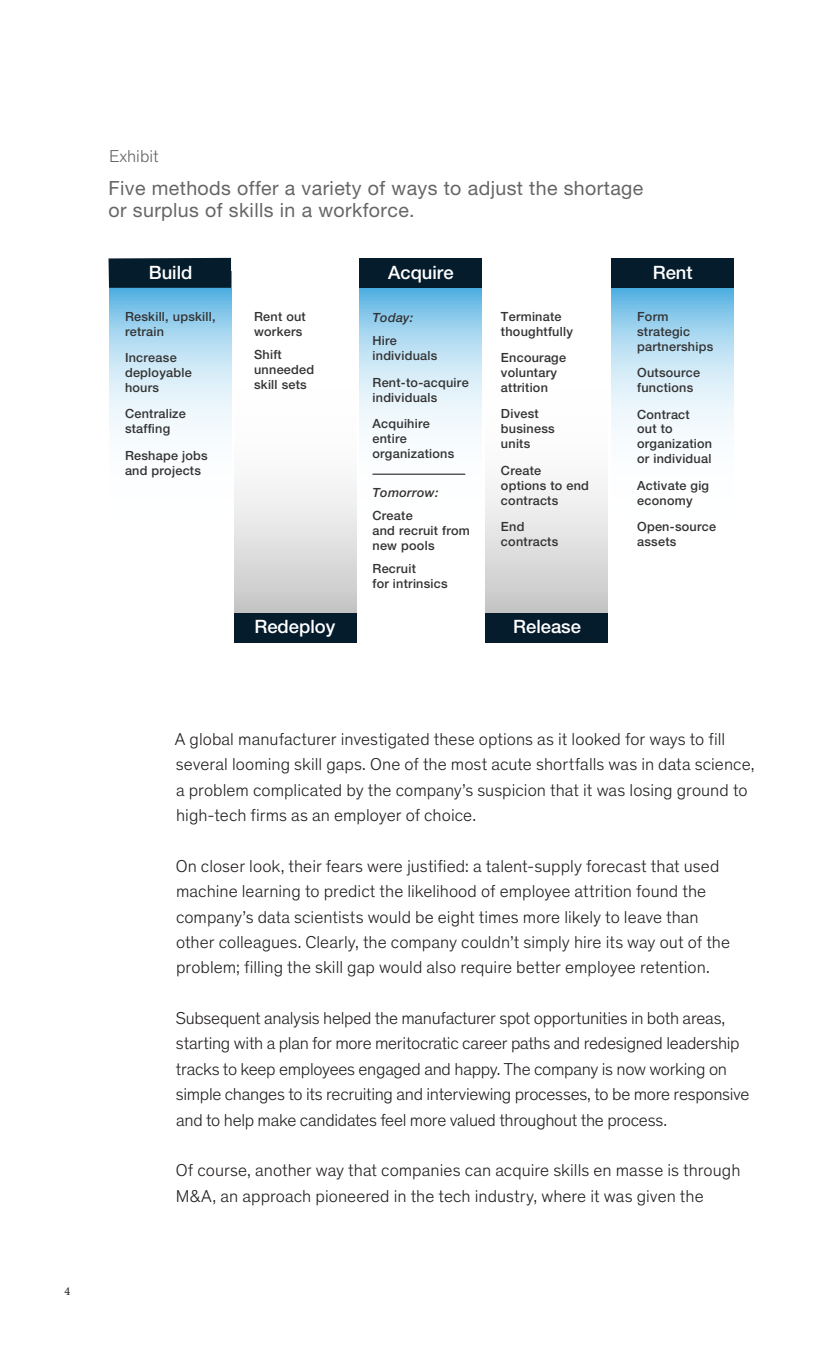
<style>
.page{position:relative;width:819px;height:1355px;background:#fff}
.page>*{position:absolute;margin:0;border:0;box-sizing:border-box;transform-origin:0 0}
.t1{font:19.6px/21.9px "Helvetica Neue LT Std";letter-spacing:.02em;color:#666}
.t2{font:500 18.38px "Helvetica Neue LT Std";color:#fff}
.Dek_smaller{font:300 17.5px/25.4px "Theinhardt";color:#231f20}
.t3{font:300 17.5px "Theinhardt";color:#636366}
.t4{font:13.83px "Helvetica Neue LT Std";color:#231f20}
.t5{font:500 12.6px/15px "Helvetica Neue LT Std";letter-spacing:.02em;color:#333}
.t6{font:italic 500 12.6px/23.4px "Helvetica Neue LT Std";letter-spacing:.02em;color:#333}
.Body{font:10.5px "Larish Mc Kinsey";color:#231f20}
.s1{font-style:normal}
</style>
<div class="page">
<svg style="left:235px;top:485px;width:122px;height:128px"></svg>
<svg style="left:486px;top:485px;width:122px;height:128px"></svg>
<div style="left:235px;top:613px;width:122px;height:30px;background:#051c2c"></div>
<svg style="left:109px;top:288px;width:122px;height:144px;background:#bbe0f3"></svg>
<svg style="left:360px;top:288px;width:122px;height:187px"></svg>
<svg style="left:612px;top:288px;width:122px;height:144px;background:#bbe0f3"></svg>
<div style="left:360px;top:258px;width:122px;height:30px;background:#051c2c"></div>
<div style="left:109px;top:258px;width:122px;height:30px;background:#051c2c"></div>
<div style="left:486px;top:613px;width:122px;height:30px;background:#051c2c"></div>
<div style="left:612px;top:258px;width:122px;height:30px;background:#051c2c"></div>
<hr style="left:373px;top:474px;width:92px;height:1px;background:#231f20">
<p class="Body" style="left:64px;top:1282px;width:7px">4</p>
<p class="t4" style="left:109px;top:141px;width:82px">Exhibit 1 of 1</p>
<p class="t1" style="left:109px;top:177px;width:536px">Five methods offer a variety of ways to adjust the shortage or surplus of skills in a workforce.</p>
<p class="t3" style="left:109px;top:143px;width:51px">Exhibit</p>
<p class="t2" style="left:149px;top:262px;width:45px">Build</p>
<p class="t2" style="left:388px;top:262px;width:67px">Acquire</p>
<p class="t2" style="left:653px;top:262px;width:41px">Rent</p>
<p class="t5" style="left:125px;top:308px;width:92px">Reskill, upskill, retrain</p>
<p class="t5" style="left:125px;top:350px;width:68px">Increase deployable hours</p>
<p class="t5" style="left:125px;top:406px;width:62px">Centralize staffing</p>
<p class="t5" style="left:125px;top:448px;width:84px">Reshape jobs and projects</p>
<p class="t5" style="left:254px;top:308px;width:53px">Rent out workers</p>
<p class="t5" style="left:254px;top:346px;width:62px">Shift unneeded skill sets</p>
<p class="t6" style="left:373px;top:306px;width:42px">Today:</p>
<p class="t5" style="left:373px;top:333px;width:66px">Hire individuals</p>
<p class="t5" style="left:373px;top:375px;width:98px">Rent-to-acquire individuals</p>
<p class="t5" style="left:373px;top:416px;width:83px">Acquihire entire organizations</p>
<p class="t6" style="left:373px;top:480px;width:68px">Tomorrow:<br><span class="s1">Create</span></p>
<p class="t5" style="left:373px;top:523px;width:99px">and recruit from new pools</p>
<p class="t5" style="left:373px;top:561px;width:77px">Recruit<br>for intrinsics</p>
<p class="t5" style="left:501px;top:308px;width:73px">Terminate thoughtfully</p>
<p class="t5" style="left:501px;top:350px;width:67px">Encourage voluntary attrition</p>
<p class="t5" style="left:501px;top:406px;width:55px">Divest business units</p>
<p class="t5" style="left:501px;top:463px;width:89px">Create options to end contracts</p>
<p class="t5" style="left:501px;top:519px;width:59px">End contracts</p>
<p class="t2" style="left:254px;top:616px;width:82px">Redeploy</p>
<p class="t2" style="left:513px;top:616px;width:69px">Release</p>
<p class="t5" style="left:637px;top:308px;width:78px">Form strategic partnerships</p>
<p class="t5" style="left:637px;top:365px;width:65px">Outsource functions</p>
<p class="t5" style="left:637px;top:406px;width:77px">Contract out to organization or individual</p>
<p class="t5" style="left:637px;top:478px;width:74px">Activate gig economy</p>
<p class="t5" style="left:637px;top:519px;width:81px">Open-source assets</p>
<p class="Dek_smaller" style="left:175px;top:725px;width:581px">A global manufacturer investigated these options as it looked for ways to fill several looming skill gaps. One of the most acute shortfalls was in data science, a problem complicated by the company’s suspicion that it was losing ground to high-tech firms as an employer of choice.</p>
<p class="Dek_smaller" style="left:176px;top:852px;width:556px">On closer look, their fears were justified: a talent-supply forecast that used machine learning to predict the likelihood of employee attrition found the company’s data scientists would be eight times more likely to leave than other colleagues. Clearly, the company couldn’t simply hire its way out of the problem; filling the skill gap would also require better employee retention.</p>
<p class="Dek_smaller" style="left:176px;top:1004px;width:575px">Subsequent analysis helped the manufacturer spot opportunities in both areas, starting with a plan for more meritocratic career paths and redesigned leadership tracks to keep employees engaged and happy. The company is now working on simple changes to its recruiting and interviewing processes, to be more responsive and to help make candidates feel more valued throughout the process.</p>
<p class="Dek_smaller" style="left:176px;top:1157px;width:566px">Of course, another way that companies can acquire skills en masse is through<br>M&amp;A, an approach pioneered in the tech industry, where it was given the</p>
</div>
